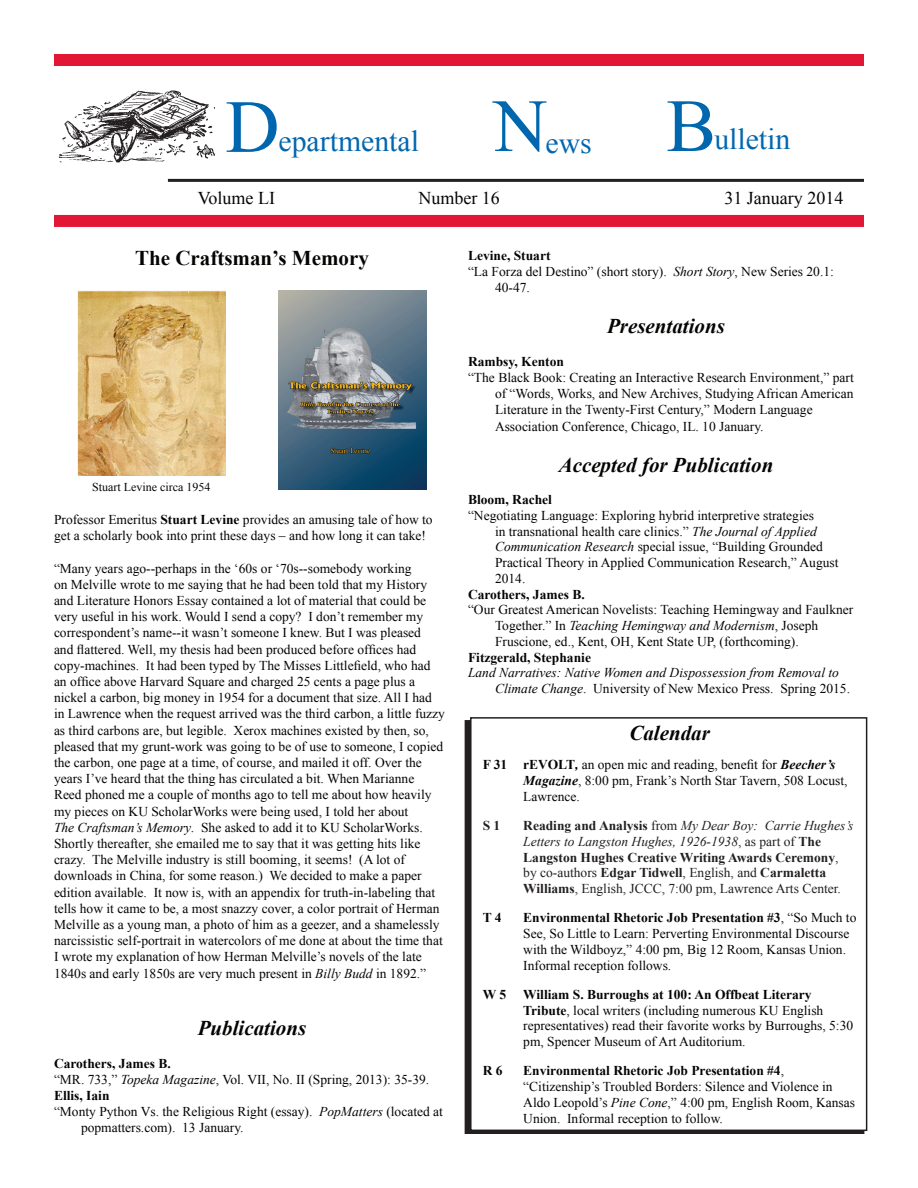
<style>
.page{position:relative;width:918px;height:1188px;background:#fff}
.page>*{position:absolute;margin:0;border:0;box-sizing:border-box;transform-origin:0 0}
.t1{font:75px "Times New Roman";color:#0067af}
.t2{font:29.7px "Times New Roman";color:#0067af}
.t3{font:italic 700 21px "Times New Roman";color:#040503}
.t4{font:700 21px "Times New Roman";color:#040503}
.t5{font:18px "Times New Roman";color:#040503}
.t6{font:13.5px/16.2px "Times New Roman";color:#040503}
.t7{font:700 13.5px/15.8px "Times New Roman";color:#231f20}
.t8{font:700 13.5px "Times New Roman";color:#040503}
.t9{font:italic 13.5px/16.2px "Times New Roman";color:#040503}
.t10{font:12px "Times New Roman";color:#040503}
.s1{font-weight:700}
.s2{font-style:italic}
.s3{font-style:normal}
.s4{font-weight:700;font-style:italic}
.s5{font-weight:400}
.s6{font-weight:400;font-style:italic}
</style>
<div class="page">
<div style="left:54px;top:54px;width:810px;height:12px;background:#e21736"></div>
<hr style="left:168px;top:179px;width:696px;height:3px;background:#231f20">
<div style="left:54px;top:215px;width:810px;height:12px;background:#e21736"></div>
<img style="left:59px;top:89px;width:156px;height:73px">
<div style="left:470px;top:717px;width:397px;height:414px;border:2px solid #231f20"></div>
<img style="left:77px;top:291px;width:148px;height:184px">
<img style="left:279px;top:291px;width:148px;height:199px">
<h1 class="t1" style="left:225px;top:76px;width:56px">D</h1>
<h1 class="t1" style="left:493px;top:75px;width:56px">N</h1>
<h1 class="t1" style="left:666px;top:75px;width:52px">B</h1>
<h2 class="t2" style="left:279px;top:121px;width:142px">epartmental</h2>
<h2 class="t2" style="left:546px;top:123px;width:48px">ews</h2>
<h2 class="t2" style="left:714px;top:119px;width:77px">ulletin</h2>
<h3 class="t5" style="left:198px;top:185px;width:79px">Volume LI</h3>
<h3 class="t5" style="left:418px;top:185px;width:83px">Number 16</h3>
<h3 class="t5" style="left:724px;top:185px;width:120px">31 January 2014</h3>
<h3 class="t4" style="left:135px;top:243px;width:235px">The Craftsman’s Memory</h3>
<p class="t10" style="left:92px;top:479px;width:120px">Stuart Levine circa 1954</p>
<p class="t6" style="left:54px;top:511px;width:380px">Professor Emeritus <span class="s1">Stuart Levine</span> provides an amusing tale of how to get a scholarly book into print these days – and how long it can take!</p>
<p class="t6" style="left:54px;top:560px;width:393px">“Many years ago--perhaps in the ‘60s or ‘70s--somebody working<br>on Melville wrote to me saying that he had been told that my History and Literature Honors Essay contained a lot of material that could be very useful in his work. Would I send a copy? I don’t remember my correspondent’s name--it wasn’t someone I knew. But I was pleased<br>and flattered. Well, my thesis had been produced before offices had copy-machines. It had been typed by The Misses Littlefield, who had an office above Harvard Square and charged 25 cents a page plus a nickel a carbon, big money in 1954 for a document that size. All I had in Lawrence when the request arrived was the third carbon, a little fuzzy as third carbons are, but legible. Xerox machines existed by then, so, pleased that my grunt-work was going to be of use to someone, I copied the carbon, one page at a time, of course, and mailed it off. Over the years I’ve heard that the thing has circulated a bit. When Marianne Reed phoned me a couple of months ago to tell me about how heavily my pieces on KU ScholarWorks were being used, I told her about<br><span class="s2">The Craftsman’s Memory</span>. She asked to add it to KU ScholarWorks.<br>Shortly thereafter, she emailed me to say that it was getting hits like crazy. The Melville industry is still booming, it seems! (A lot of downloads in China, for some reason.) We decided to make a paper edition available. It now is, with an appendix for truth-in-labeling that tells how it came to be, a most snazzy cover, a color portrait of Herman Melville as a young man, a photo of him as a geezer, and a shamelessly narcissistic self-portrait in watercolors of me done at about the time that I wrote my explanation of how Herman Melville’s novels of the late 1840s and early 1850s are very much present in <span class="s2">Billy Budd</span> in 1892.”</p>
<h3 class="t3" style="left:198px;top:1013px;width:110px">Publications</h3>
<p class="t8" style="left:54px;top:1054px;width:118px">Carothers, James B.</p>
<p class="t6" style="left:54px;top:1071px;width:377px">“MR. 733,” <span class="s2">Topeka Magazine</span>, Vol. VII, No. II (Spring, 2013): 35-39.</p>
<p class="t8" style="left:54px;top:1086px;width:57px">Ellis, Iain</p>
<p class="t6" style="left:54px;top:1103px;width:390px">“Monty Python Vs. the Religious Right (essay). <span class="s2">PopMatters</span> (located at</p>
<p class="t6" style="left:81px;top:1119px;width:164px">popmatters.com). 13 January.</p>
<p class="t8" style="left:468px;top:246px;width:84px">Levine, Stuart</p>
<p class="t6" style="left:468px;top:263px;width:367px">“La Forza del Destino” (short story). <span class="s2">Short Story</span>, New Series 20.1:</p>
<p class="t6" style="left:495px;top:279px;width:36px">40-47.</p>
<h3 class="t3" style="left:607px;top:312px;width:119px">Presentations</h3>
<p class="t8" style="left:468px;top:352px;width:98px">Rambsy, Kenton</p>
<p class="t6" style="left:495px;top:369px;width:360px;text-indent:-27px">“The Black Book: Creating an Interactive Research Environment,” part of “Words, Works, and New Archives, Studying African American Literature in the Twenty-First Century,” Modern Language Association Conference, Chicago, IL. 10 January.</p>
<h3 class="t3" style="left:559px;top:450px;width:216px">Accepted for Publication</h3>
<p class="t8" style="left:468px;top:490px;width:85px">Bloom, Rachel</p>
<p class="t6" style="left:495px;top:507px;width:345px;line-height:15.8px;text-indent:-27px">“Negotiating Language: Exploring hybrid interpretive strategies<br>in transnational health care clinics.” <span class="s2">The Journal of Applied Communication Research</span> special issue, “Building Grounded Practical Theory in Applied Communication Research,” August 2014.</p>
<p class="t8" style="left:468px;top:585px;width:118px">Carothers, James B.</p>
<p class="t6" style="left:495px;top:602px;width:360px;line-height:15.8px;text-indent:-27px">“Our Greatest American Novelists: Teaching Hemingway and Faulkner<br>Together.” In <span class="s2">Teaching Hemingway and Modernism</span>, Joseph<br>Fruscione, ed., Kent, OH, Kent State UP, (forthcoming).</p>
<p class="t8" style="left:468px;top:648px;width:124px">Fitzgerald, Stephanie</p>
<p class="t9" style="left:495px;top:664px;width:357px;text-indent:-27px">Land Narratives: Native Women and Dispossession from Removal to<br>Climate Change<span class="s3">. University of New Mexico Press. Spring 2015.</span></p>
<h3 class="t3" style="left:629px;top:718px;width:82px">Calendar</h3>
<p class="t6" style="left:523px;top:757px;width:326px;line-height:15.8px;text-indent:-40px"><span class="s1">F 31 rEVOLT</span><span class="s4">,</span> an open mic and reading, benefit for <span class="s4">Beecher’s<br>Magazine</span>, 8:00 pm, Frank’s North Star Tavern, 508 Locust,<br>Lawrence.</p>
<p class="t7" style="left:483px;top:817px;width:19px">S 1</p>
<p class="t7" style="left:523px;top:817px;width:332px">Reading and Analysis <span class="s5">from</span> <span class="s6">My Dear Boy: Carrie Hughes’s Letters to Langston Hughes, 1926-1938</span><span class="s5">, as part of</span> The Langston Hughes Creative Writing Awards Ceremony<span class="s5">, by co-authors</span> Edgar Tidwell<span class="s5">, English, and</span> Carmaletta Williams<span class="s5">, English, JCCC, 7:00 pm, Lawrence Arts Center.</span></p>
<p class="t8" style="left:483px;top:908px;width:20px">T 4</p>
<p class="t6" style="left:523px;top:910px;width:335px;line-height:15.8px"><span class="s1">Environmental Rhetoric Job Presentation #3</span>, “So Much to See, So Little to Learn: Perverting Environmental Discourse with the Wildboyz,” 4:00 pm, Big 12 Room, Kansas Union.<br>Informal reception follows.</p>
<p class="t8" style="left:483px;top:985px;width:25px">W 5</p>
<p class="t6" style="left:523px;top:986px;width:331px;line-height:15.8px"><span class="s1">William S. Burroughs at 100: An Offbeat Literary Tribute</span>, local writers (including numerous KU English representatives) read their favorite works by Burroughs, 5:30 pm, Spencer Museum of Art Auditorium.</p>
<p class="t8" style="left:483px;top:1061px;width:21px">R 6</p>
<p class="t6" style="left:523px;top:1063px;width:333px;line-height:15.8px"><span class="s1">Environmental Rhetoric Job Presentation #4</span>, “Citizenship’s Troubled Borders: Silence and Violence in Aldo Leopold’s <span class="s2">Pine Cone</span>,” 4:00 pm, English Room, Kansas Union. Informal reception to follow.</p>
</div>
